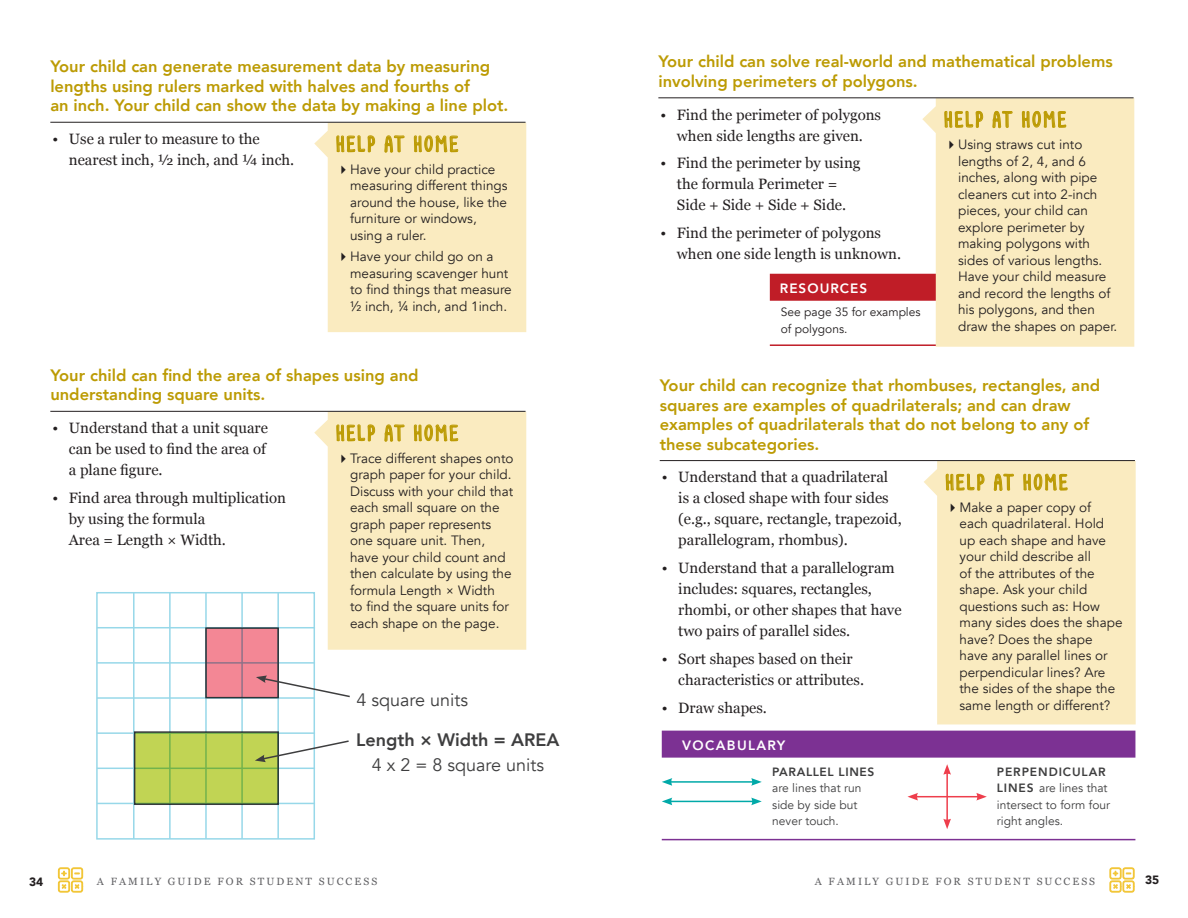
<style>
.page{position:relative;width:1188px;height:918px;background:#fff}
.page>*{position:absolute;margin:0;border:0;box-sizing:border-box;transform-origin:0 0}
.t1{font:22.5px "KG Empireof Dirt";letter-spacing:.13em;color:#bc9b04}
.t2{font:18px "Avenir";color:#3e3e3f}
.t3{font:800 18px "Avenir";color:#3e3e3f}
.t4{font:800 16.5px/19.5px "Avenir";color:#bc9b04}
.t5{font:15px/21px "Georgia";color:#231f20}
.t6{font:13.5px/16.5px "Avenir";color:#231f20}
.t7{font:800 13.5px "Avenir";letter-spacing:.1em;color:#fff}
.t8{font:800 13.5px "Avenir";letter-spacing:.075em;color:#fff}
.t9{font:12px/16.5px "Avenir";color:#3e3e3f}
.t10{font:12px/16.5px "Avenir";color:#231f20}
.t11{font:800 12px "Avenir";letter-spacing:.05em;color:#3e3e3f}
.t12{font:900 12px "Avenir";color:#231f20}
.t13{font:10.5px "Georgia";letter-spacing:.2em;color:#616164}
.s1{font-weight:800}
</style>
<div class="page">
<hr style="left:770px;top:344px;width:353px;height:2px;background:#c01d27">
<div style="left:770px;top:274px;width:337px;height:27px;background:#c01d27"></div>
<div style="left:922px;top:98px;width:212px;height:249px;background:#faebc0"></div>
<svg style="left:924px;top:461px;width:212px;height:263px;background:#faecc3"></svg>
<svg style="left:993px;top:110px;width:20px;height:58px"></svg>
<svg style="left:1022px;top:111px;width:44px;height:17px"></svg>
<svg style="left:994px;top:473px;width:20px;height:58px"></svg>
<svg style="left:1023px;top:474px;width:45px;height:17px"></svg>
<hr style="left:658px;top:97px;width:476px;height:1px;background:#231f20">
<hr style="left:660px;top:460px;width:475px;height:1px;background:#231f20">
<hr style="left:662px;top:839px;width:473px;height:1px;background:#7c3193">
<div style="left:662px;top:731px;width:473px;height:27px;background:#7c3193"></div>
<hr style="left:670px;top:781px;width:84px;height:2px;background:#00a9a8">
<svg style="left:662px;top:778px;width:10px;height:8px"></svg>
<svg style="left:751px;top:778px;width:11px;height:8px"></svg>
<hr style="left:946px;top:772px;width:2px;height:49px;background:#ee3e4c">
<svg style="left:943px;top:764px;width:8px;height:11px"></svg>
<svg style="left:943px;top:819px;width:8px;height:10px"></svg>
<hr style="left:670px;top:801px;width:84px;height:1px;background:#00a9a8">
<svg style="left:662px;top:798px;width:10px;height:7px"></svg>
<svg style="left:751px;top:798px;width:11px;height:7px"></svg>
<hr style="left:916px;top:796px;width:63px;height:1px;background:#ee3e4c">
<svg style="left:908px;top:793px;width:10px;height:8px"></svg>
<svg style="left:976px;top:793px;width:11px;height:8px"></svg>
<svg style="left:314px;top:123px;width:212px;height:209px;background:#faecc4"></svg>
<svg style="left:314px;top:412px;width:212px;height:238px;background:#faecc4"></svg>
<svg style="left:384px;top:135px;width:21px;height:58px"></svg>
<svg style="left:414px;top:135px;width:44px;height:17px"></svg>
<svg style="left:384px;top:424px;width:21px;height:58px"></svg>
<svg style="left:414px;top:424px;width:44px;height:17px"></svg>
<hr style="left:50px;top:122px;width:476px;height:1px;background:#231f20">
<hr style="left:50px;top:411px;width:476px;height:1px;background:#231f20">
<div style="left:96px;top:592px;width:219px;height:248px;border:2px solid #97d8e9"></div>
<hr style="left:133px;top:593px;width:2px;height:246px;background:#97d8e9">
<hr style="left:169px;top:593px;width:2px;height:246px;background:#97d8e9">
<hr style="left:205px;top:593px;width:2px;height:246px;background:#97d8e9">
<hr style="left:241px;top:593px;width:2px;height:246px;background:#97d8e9">
<hr style="left:277px;top:593px;width:2px;height:246px;background:#97d8e9">
<hr style="left:97px;top:627px;width:218px;height:1px;background:#97d8e9">
<hr style="left:97px;top:662px;width:218px;height:2px;background:#97d8e9">
<hr style="left:97px;top:697px;width:218px;height:2px;background:#97d8e9">
<hr style="left:97px;top:732px;width:218px;height:2px;background:#97d8e9">
<hr style="left:97px;top:768px;width:218px;height:1px;background:#97d8e9">
<hr style="left:97px;top:803px;width:218px;height:1px;background:#97d8e9">
<div style="left:205px;top:627px;width:74px;height:71px;background:#f38795;border:2px solid #3e3e3f"></div>
<div style="left:134px;top:731px;width:145px;height:74px;background:#c1d454;border:2px solid #3e3e3f"></div>
<svg style="left:255px;top:739px;width:94px;height:23px"></svg>
<svg style="left:256px;top:675px;width:94px;height:23px"></svg>
<svg style="left:1109px;top:867px;width:26px;height:26px"></svg>
<svg style="left:58px;top:867px;width:25px;height:26px"></svg>
<svg style="left:944px;top:111px;width:39px;height:61px;background:#f4e3ae"></svg>
<svg style="left:946px;top:474px;width:38px;height:61px;background:#f3e3ad"></svg>
<svg style="left:336px;top:135px;width:39px;height:62px;background:#f4e3ae"></svg>
<svg style="left:336px;top:424px;width:39px;height:62px;background:#f4e3ae"></svg>
<p class="t4" style="left:50px;top:57px;width:460px">Your child can generate measurement data by measuring lengths using rulers marked with halves and fourths of<br>an inch. Your child can show the data by making a line plot.</p>
<p class="t5" style="left:69px;top:128px;width:227px;text-indent:-17px">• Use a ruler to measure to the nearest inch, ½ inch, and ¼ inch.</p>
<h1 class="t1" style="left:337px;top:131px;width:123px">HELP AT HOME</h1>
<p class="t6" style="left:350px;top:161px;width:159px;text-indent:-14px">✔Have your child practice measuring different things around the house, like the furniture or windows, using a ruler.</p>
<p class="t6" style="left:350px;top:249px;width:163px;text-indent:-14px">✔Have your child go on a measuring scavenger hunt to find things that measure ½ inch, ¼ inch, and 1inch.</p>
<p class="t4" style="left:50px;top:365px;width:370px">Your child can find the area of shapes using and understanding square units.</p>
<p class="t5" style="left:69px;top:417px;width:201px;text-indent:-16px">• Understand that a unit square can be used to find the area of a plane figure.</p>
<p class="t5" style="left:69px;top:487px;width:219px;text-indent:-16px">• Find area through multiplication by using the formula<br>Area = Length × Width.</p>
<h1 class="t1" style="left:337px;top:420px;width:123px">HELP AT HOME</h1>
<p class="t6" style="left:350px;top:450px;width:165px;text-indent:-14px">✔Trace different shapes onto graph paper for your child.<br>Discuss with your child that each small square on the graph paper represents one square unit. Then, have your child count and then calculate by using the formula Length × Width<br>to find the square units for each shape on the page.</p>
<h2 class="t2" style="left:357px;top:689px;width:113px">4 square units</h2>
<h2 class="t3" style="left:356px;top:726px;width:205px">Length × Width = AREA</h2>
<h2 class="t2" style="left:372px;top:754px;width:174px">4 x 2 = 8 square units</h2>
<p class="t4" style="left:658px;top:52px;width:456px">Your child can solve real-world and mathematical problems involving perimeters of polygons.</p>
<p class="t5" style="left:660px;top:103px;width:222px;text-align:center">• Find the perimeter of polygons when side lengths are given.</p>
<p class="t5" style="left:660px;top:152px;width:202px;text-align:center">• Find the perimeter by using the formula Perimeter =<br>Side + Side + Side + Side.</p>
<p class="t5" style="left:677px;top:222px;width:226px;text-indent:-16px">• Find the perimeter of polygons when one side length is unknown.</p>
<p class="t8" style="left:780px;top:278px;width:89px">RESOURCES</p>
<p class="t10" style="left:781px;top:304px;width:141px">See page 35 for examples of polygons.</p>
<h1 class="t1" style="left:945px;top:107px;width:123px">HELP AT HOME</h1>
<p class="t6" style="left:958px;top:137px;width:161px;text-indent:-14px">✔Using straws cut into lengths of 2, 4, and 6 inches, along with pipe cleaners cut into 2-inch pieces, your child can explore perimeter by making polygons with sides of various lengths.<br>Have your child measure and record the lengths of his polygons, and then draw the shapes on paper.</p>
<p class="t4" style="left:660px;top:376px;width:442px">Your child can recognize that rhombuses, rectangles, and squares are examples of quadrilaterals; and can draw examples of quadrilaterals that do not belong to any of these subcategories.</p>
<p class="t5" style="left:678px;top:466px;width:225px;text-indent:-16px">• Understand that a quadrilateral is a closed shape with four sides (e.g., square, rectangle, trapezoid, parallelogram, rhombus).</p>
<p class="t5" style="left:678px;top:557px;width:225px;text-indent:-16px">• Understand that a parallelogram includes: squares, rectangles, rhombi, or other shapes that have two pairs of parallel sides.</p>
<p class="t5" style="left:678px;top:648px;width:187px;text-indent:-16px">• Sort shapes based on their characteristics or attributes.</p>
<p class="t5" style="left:662px;top:696px;width:107px">• Draw shapes.</p>
<p class="t7" style="left:682px;top:734px;width:105px">VOCABULARY</p>
<p class="t11" style="left:772px;top:762px;width:104px">PARALLEL LINES</p>
<p class="t9" style="left:772px;top:780px;width:91px">are lines that run side by side but never touch.</p>
<h1 class="t1" style="left:946px;top:470px;width:123px">HELP AT HOME</h1>
<p class="t6" style="left:959px;top:499px;width:165px;text-indent:-14px">✔Make a paper copy of each quadrilateral. Hold up each shape and have your child describe all<br>of the attributes of the shape. Ask your child questions such as: How many sides does the shape have? Does the shape have any parallel lines or perpendicular lines? Are the sides of the shape the same length or different?</p>
<p class="t9" style="left:997px;top:763px;width:115px"><span class="s1">PERPENDICULAR<br>LINES</span> are lines that intersect to form four right angles.</p>
<p class="t12" style="left:29px;top:871px;width:16px">34</p>
<p class="t13" style="left:97px;top:873px;width:282px">A FAMILY GUIDE FOR STUDENT SUCCESS</p>
<p class="t13" style="left:815px;top:873px;width:282px">A FAMILY GUIDE FOR STUDENT SUCCESS</p>
<p class="t12" style="left:1145px;top:870px;width:16px">35</p>
</div>
